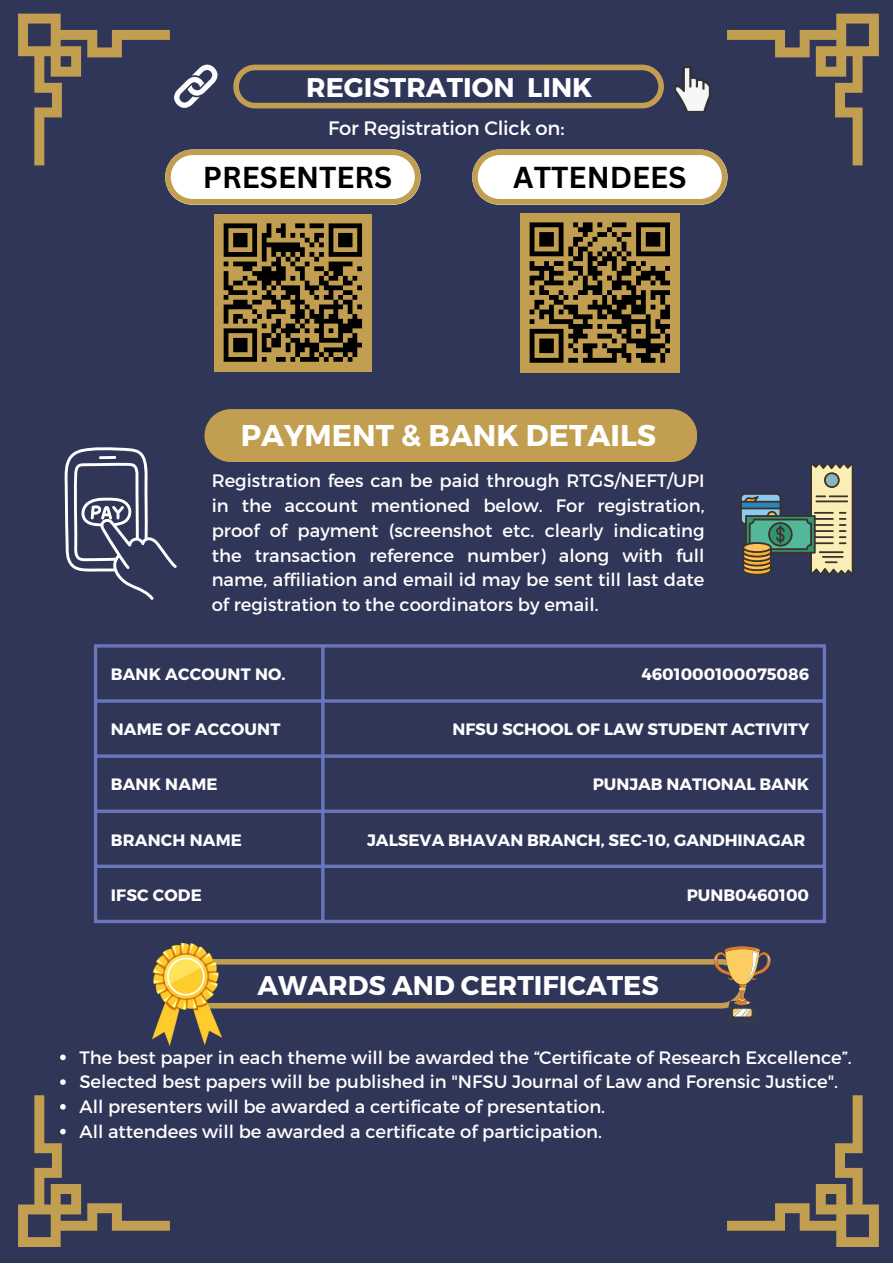
<style>
.page{position:relative;width:893px;height:1264px;background:#fff}
.page>*{position:absolute;margin:0;border:0;box-sizing:border-box;transform-origin:0 0}
.t1{font:700 30px "Montserrat";color:#fff}
.t2{font:700 29.4px "Canva Sans";color:#000}
.t3{font:700 27px "Montserrat";color:#fff}
.t4{font:19.5px "Montserrat";letter-spacing:-.01em;color:#fff}
.t5{font:18px/24.8px "Montserrat";color:#fff;text-align:justify}
.t6{font:700 16.5px "Montserrat";color:#fff}
</style>
<div class="page">
<div style="left:0;top:0;width:892px;height:1262px;background:#303658"></div>
<svg style="left:727px;top:1095px;width:151px;height:151px"></svg>
<div style="left:204px;top:409px;width:493px;height:53px;background:#c29e50"></div>
<hr style="left:94px;top:647px;width:3px;height:272px;background:#6976bb">
<hr style="left:321px;top:647px;width:3px;height:272px;background:#6976bb">
<svg style="left:822px;top:647px;width:4px;height:272px"></svg>
<hr style="left:94px;top:644px;width:732px;height:3px;background:#6976bb">
<hr style="left:94px;top:699px;width:732px;height:3px;background:#6976bb">
<hr style="left:94px;top:754px;width:732px;height:3px;background:#6976bb">
<svg style="left:97px;top:809px;width:729px;height:4px;background:#606bab"></svg>
<svg style="left:97px;top:864px;width:729px;height:4px;background:#5f6baa"></svg>
<svg style="left:94px;top:919px;width:732px;height:4px;background:#5e69a8"></svg>
<svg style="left:18px;top:14px;width:860px;height:191px"></svg>
<img style="left:675px;top:66px;width:36px;height:46px">
<svg style="left:222px;top:946px;width:549px;height:76px"></svg>
<img style="left:152px;top:943px;width:70px;height:102px">
<svg style="left:64px;top:447px;width:113px;height:153px"></svg>
<svg style="left:740px;top:462px;width:113px;height:113px"></svg>
<svg style="left:60px;top:1054px;width:6px;height:6px"></svg>
<svg style="left:60px;top:1079px;width:6px;height:5px"></svg>
<svg style="left:18px;top:1095px;width:152px;height:151px"></svg>
<div style="left:520px;top:213px;width:159px;height:159px;background:#c29e50"></div>
<svg style="left:529px;top:222px;width:141px;height:141px"></svg>
<div style="left:214px;top:214px;width:157px;height:157px;background:#c29e50"></div>
<svg style="left:223px;top:223px;width:139px;height:139px"></svg>
<p class="t3" style="left:306px;top:70px;width:288px">REGISTRATION LINK</p>
<p class="t4" style="left:328px;top:115px;width:238px">For Registration Click on:</p>
<p class="t2" style="left:203px;top:157px;width:191px">PRESENTERS</p>
<p class="t2" style="left:513px;top:156px;width:175px">ATTENDEES</p>
<p class="t1" style="left:241px;top:416px;width:417px">PAYMENT &amp; BANK DETAILS</p>
<p class="t5" style="left:212px;top:468px;width:494px">Registration fees can be paid through RTGS/NEFT/UPI in the account mentioned below. For registration, proof of payment (screenshot etc. clearly indicating the transaction reference number) along with full name, affiliation and email id may be sent till last date of registration to the coordinators by email.</p>
<p class="t6" style="left:111px;top:663px;width:176px">BANK ACCOUNT NO.</p>
<p class="t6" style="left:641px;top:663px;width:169px">4601000100075086</p>
<p class="t6" style="left:111px;top:718px;width:171px">NAME OF ACCOUNT</p>
<p class="t6" style="left:452px;top:718px;width:358px">NFSU SCHOOL OF LAW STUDENT ACTIVITY</p>
<p class="t6" style="left:111px;top:773px;width:108px">BANK NAME</p>
<p class="t6" style="left:592px;top:773px;width:218px">PUNJAB NATIONAL BANK</p>
<p class="t6" style="left:111px;top:829px;width:133px">BRANCH NAME</p>
<p class="t6" style="left:367px;top:829px;width:439px">JALSEVA BHAVAN BRANCH, SEC-10, GANDHINAGAR</p>
<p class="t6" style="left:111px;top:884px;width:93px">IFSC CODE</p>
<p class="t6" style="left:686px;top:884px;width:124px">PUNB0460100</p>
<p class="t3" style="left:257px;top:968px;width:403px">AWARDS AND CERTIFICATES</p>
<p class="t5" style="left:79px;top:1043px;width:773px">The best paper in each theme will be awarded the “Certificate of Research Excellence”.</p>
<p class="t5" style="left:79px;top:1068px;width:760px">Selected best papers will be published in "NFSU Journal of Law and Forensic Justice".</p>
<p class="t5" style="left:79px;top:1093px;width:527px">All presenters will be awarded a certificate of presentation.</p>
<p class="t5" style="left:79px;top:1118px;width:524px">All attendees will be awarded a certificate of participation.</p>
</div>
